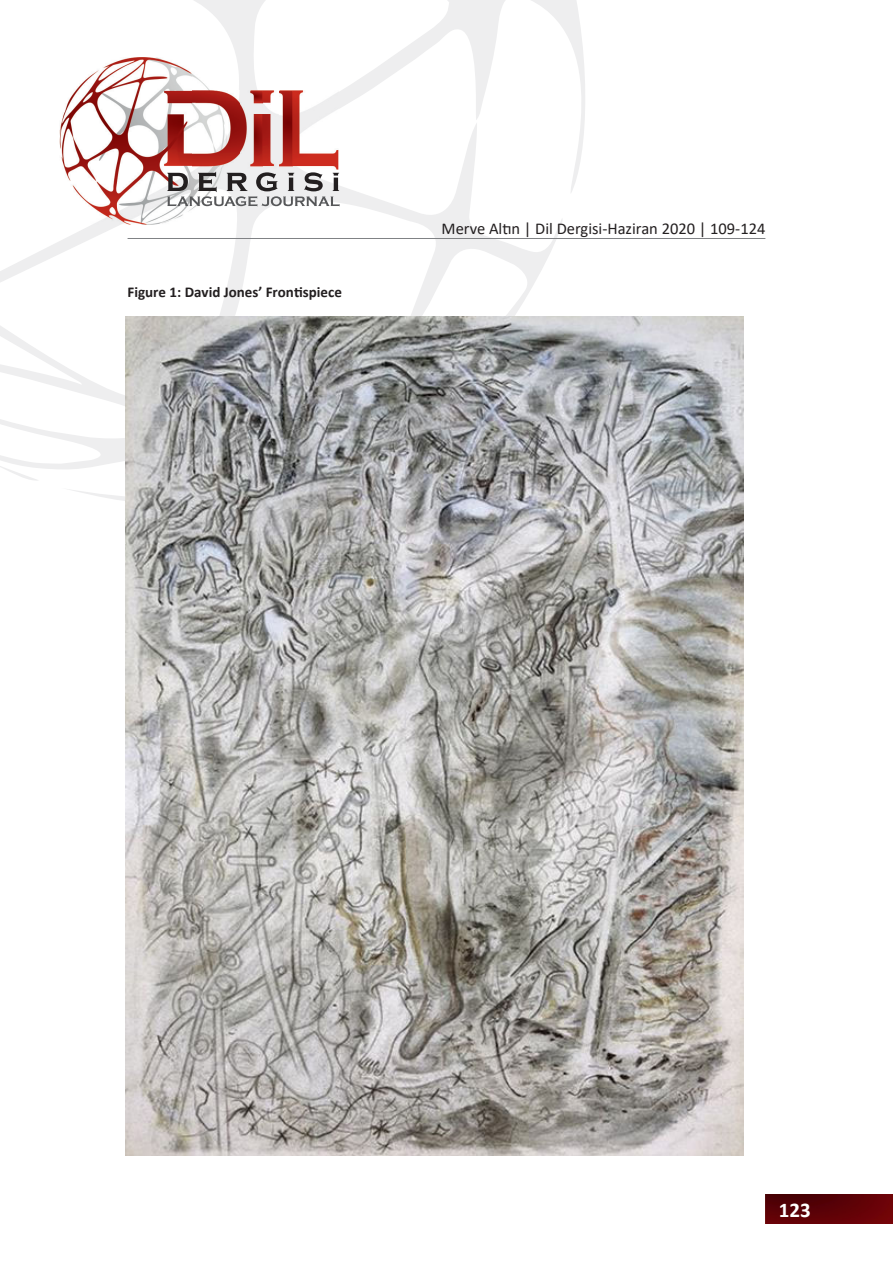
<style>
.page{position:relative;width:893px;height:1263px;background:#fff}
.page>*{position:absolute;margin:0;border:0;box-sizing:border-box;transform-origin:0 0}
.t1{font:700 21px "Calibri";color:#fff}
.t2{font:16.5px "Calibri";color:#231f20}
.t3{font:700 15px "Calibri";color:#231f20}
</style>
<div class="page">
<svg style="left:0;top:0;width:585px;height:504px"></svg>
<img style="left:192px;top:58px;width:35px;height:167px">
<img style="left:192px;top:91px;width:146px;height:79px">
<img style="left:279px;top:91px;width:13px;height:75px">
<img style="left:250px;top:114px;width:12px;height:52px">
<svg style="left:250px;top:91px;width:12px;height:13px"></svg>
<img style="left:192px;top:91px;width:47px;height:75px">
<img style="left:60px;top:57px;width:132px;height:168px">
<svg style="left:167px;top:172px;width:173px;height:34px;background:#b3b2b3"></svg>
<hr style="left:128px;top:238px;width:637px;height:1px;background:#808285">
<img style="left:765px;top:1194px;width:128px;height:30px">
<img style="left:126px;top:317px;width:617px;height:839px">
<p class="t3" style="left:128px;top:282px;width:216px">Figure 1: David Jones’ Frontispiece</p>
<p class="t2" style="left:442px;top:217px;width:325px">Merve Altın | Dil Dergisi-Haziran 2020 | 109-124</p>
<p class="t1" style="left:779px;top:1195px;width:33px">123</p>
</div>
